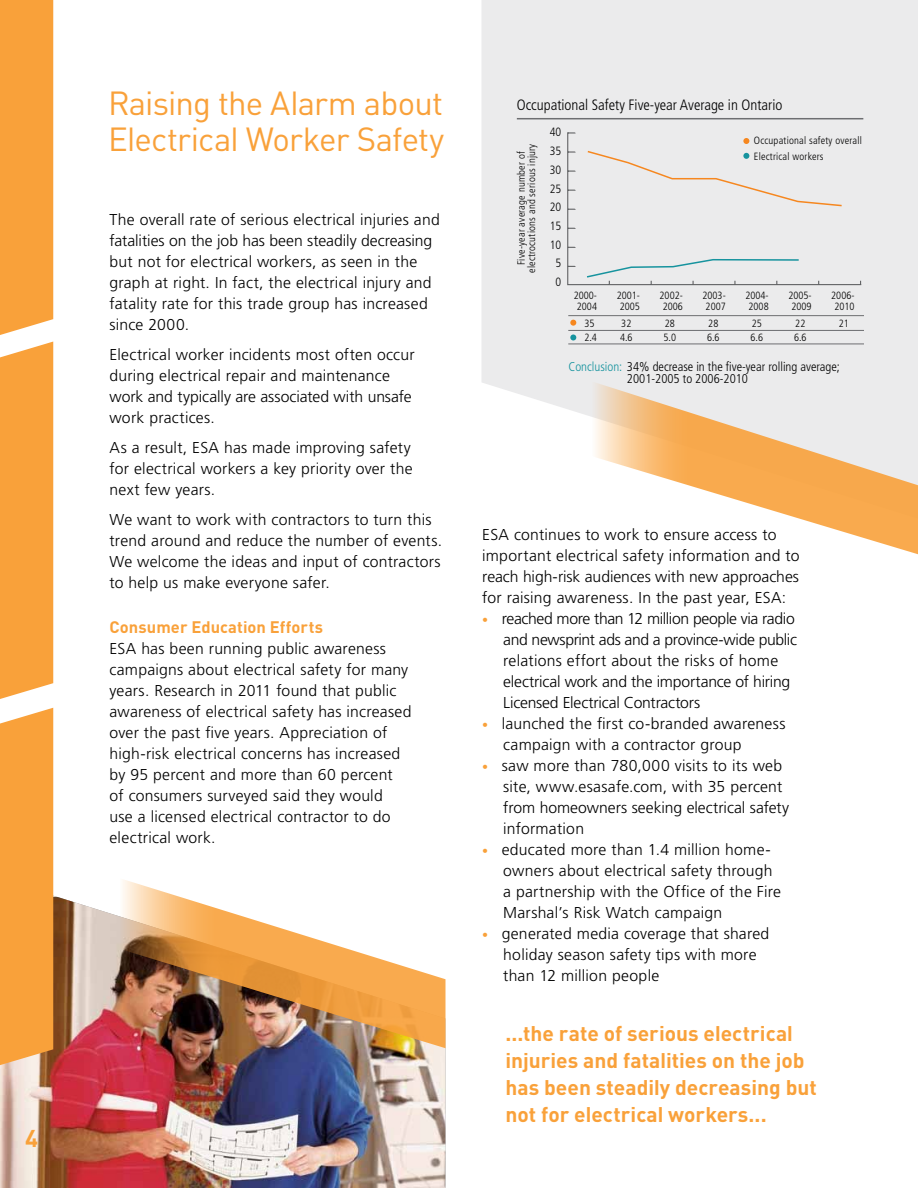
<style>
.page{position:relative;width:918px;height:1188px;background:#fff}
.page>*{position:absolute;margin:0;border:0;box-sizing:border-box;transform-origin:0 0}
.t1{font:33px/36px "Converse DIN Regular";letter-spacing:-.025em;color:#f9a13a}
.t2{font:24px "Converse DIN Bold";color:#f9a13a}
.t3{font:21px/27px "Converse DIN Bold";color:#f9a13a}
.t4{font:16.5px "Converse DIN Bold";letter-spacing:.005em;color:#f9a13a}
.t5{font:300 15.75px/21px "Frutiger";letter-spacing:.015em;color:#000}
.t6{font:300 15.75px/21px "Frutiger";letter-spacing:-.015em;color:#000}
.t7{font:300 condensed 15px "Frutiger";color:#000}
.t8{font:300 condensed 12.75px/12px "Frutiger";color:#000}
.t9{font:300 condensed 12px/18.8px "Frutiger";color:#000;text-align:center}
.t10{font:300 condensed 10.5px/10.5px "Frutiger";letter-spacing:.02em;color:#000;text-align:center}
.t11{font:300 condensed 10.5px/10.5px "Frutiger";color:#000}
.s1{color:#16939e}
.s2{font-stretch:condensed;font-size:12px;color:#f9a13a}
</style>
<div class="page">
<img style="left:0;top:896px;width:446px;height:292px">
<div style="left:0;top:0;width:54px;height:335px;background:#f9a13a"></div>
<div style="left:0;top:341px;width:54px;height:358px;background:#f9a13a"></div>
<div style="left:0;top:707px;width:54px;height:358px;background:#f9a13a"></div>
<div style="left:481px;top:0;width:437px;height:412px;background:#ebebec"></div>
<svg style="left:576px;top:376px;width:342px;height:178px"></svg>
<img style="left:104px;top:880px;width:342px;height:168px">
<div style="left:567px;top:131px;width:295px;height:155px;background:#ebebec"></div>
<svg style="left:585px;top:258px;width:215px;height:21px;background:#dbe4e6"></svg>
<hr style="left:517px;top:118px;width:346px;height:1px;background:#6d6e71">
<hr style="left:568px;top:315px;width:296px;height:1px;background:#6d6e71">
<hr style="left:568px;top:330px;width:296px;height:1px;background:#6d6e71">
<hr style="left:568px;top:344px;width:296px;height:1px;background:#6d6e71">
<svg style="left:570px;top:320px;width:6px;height:6px"></svg>
<svg style="left:743px;top:138px;width:6px;height:6px"></svg>
<svg style="left:570px;top:334px;width:6px;height:6px"></svg>
<div style="left:586px;top:150px;width:257px;height:57px;background:#ebebec"></div>
<h2 class="t2" style="left:25px;top:1123px;width:15px">4</h2>
<h1 class="t1" style="left:108px;top:85px;width:338px">Raising the Alarm about<br>Electrical Worker Safety</h1>
<p class="t5" style="left:110px;top:209px;width:332px">The overall rate of serious electrical injuries and fatalities on the job has been steadily decreasing but not for electrical workers, as seen in the graph at right. In fact, the electrical injury and fatality rate for this trade group has increased since 2000.</p>
<p class="t5" style="left:110px;top:344px;width:307px">Electrical worker incidents most often occur during electrical repair and maintenance work and typically are associated with unsafe work practices.</p>
<p class="t5" style="left:110px;top:437px;width:305px;text-align:justify">As a result, ESA has made improving safety for electrical workers a key priority over the next few years.</p>
<p class="t5" style="left:110px;top:509px;width:334px">We want to work with contractors to turn this trend around and reduce the number of events.<br>We welcome the ideas and input of contractors to help us make everyone safer.</p>
<p class="t4" style="left:110px;top:616px;width:215px">Consumer Education Efforts</p>
<p class="t5" style="left:110px;top:638px;width:304px">ESA has been running public awareness campaigns about electrical safety for many years. Research in 2011 found that public awareness of electrical safety has increased over the past five years. Appreciation of high-risk electrical concerns has increased by 95 percent and more than 60 percent<br>of consumers surveyed said they would<br>use a licensed electrical contractor to do electrical work.</p>
<p class="t7" style="left:517px;top:97px;width:267px">Occupational Safety Five-year Average in Ontario</p>
<p class="t10" style="left:516px;top:273px;width:131px;rotate:-90deg">Five-year average number of electrocutions and serious injury</p>
<p class="t9" style="left:550px;top:123px;width:13px">40<br>35<br>30<br>25<br>20<br>15<br>10<br>5<br>0</p>
<p class="t10" style="left:754px;top:133px;width:109px;line-height:15.8px;text-align:left">Occupational safety overall<br>Electrical workers</p>
<p class="t11" style="left:574px;top:291px;width:25px">2000-<br>2004</p>
<p class="t11" style="left:617px;top:291px;width:25px">2001-<br>2005</p>
<p class="t11" style="left:660px;top:291px;width:25px">2002-<br>2006</p>
<p class="t11" style="left:703px;top:291px;width:25px">2003-<br>2007</p>
<p class="t11" style="left:745px;top:291px;width:25px">2004-<br>2008</p>
<p class="t11" style="left:788px;top:291px;width:25px">2005-<br>2009</p>
<p class="t11" style="left:831px;top:291px;width:25px">2006-<br>2010</p>
<p class="t10" style="left:584px;top:319px;width:12px">35</p>
<p class="t10" style="left:621px;top:319px;width:12px">32</p>
<p class="t10" style="left:665px;top:319px;width:12px">28</p>
<p class="t10" style="left:708px;top:319px;width:12px">28</p>
<p class="t10" style="left:752px;top:319px;width:12px">25</p>
<p class="t10" style="left:795px;top:319px;width:12px">22</p>
<p class="t10" style="left:839px;top:319px;width:12px">21</p>
<p class="t10" style="left:584px;top:332px;width:14px">2.4</p>
<p class="t10" style="left:620px;top:332px;width:14px">4.6</p>
<p class="t10" style="left:664px;top:332px;width:14px">5.0</p>
<p class="t10" style="left:707px;top:332px;width:14px">6.6</p>
<p class="t10" style="left:751px;top:332px;width:14px">6.6</p>
<p class="t10" style="left:794px;top:332px;width:14px">6.6</p>
<p class="t8" style="left:627px;top:361px;width:214px;text-indent:-58px"><span class="s1">Conclusion:</span> 34% decrease in the five-year rolling average;<br>2001-2005 to 2006-2010</p>
<p class="t5" style="left:482px;top:524px;width:319px">ESA continues to work to ensure access to important electrical safety information and to reach high-risk audiences with new approaches for raising awareness. In the past year, ESA:</p>
<p class="t6" style="left:503px;top:608px;width:295px;text-indent:-21px"><span class="s2">•</span> reached more than 12 million people via radio and newsprint ads and a province-wide public relations effort about the risks of home electrical work and the importance of hiring Licensed Electrical Contractors</p>
<p class="t5" style="left:503px;top:713px;width:284px;text-indent:-21px"><span class="s2">•</span> launched the first co-branded awareness campaign with a contractor group</p>
<p class="t5" style="left:503px;top:755px;width:287px;text-indent:-21px"><span class="s2">•</span> saw more than 780,000 visits to its web site, www.esasafe.com, with 35 percent from homeowners seeking electrical safety information</p>
<p class="t5" style="left:503px;top:839px;width:279px;text-indent:-21px"><span class="s2">•</span> educated more than 1.4 million home&shy;owners about electrical safety through a partnership with the Office of the Fire Marshal’s Risk Watch campaign</p>
<p class="t5" style="left:503px;top:923px;width:268px;text-indent:-21px"><span class="s2">•</span> generated media coverage that shared holiday season safety tips with more than 12 million people</p>
<h3 class="t3" style="left:506px;top:1019px;width:313px">...the rate of serious electrical injuries and fatalities on the job has been steadily decreasing but not for electrical workers...</h3>
</div>
